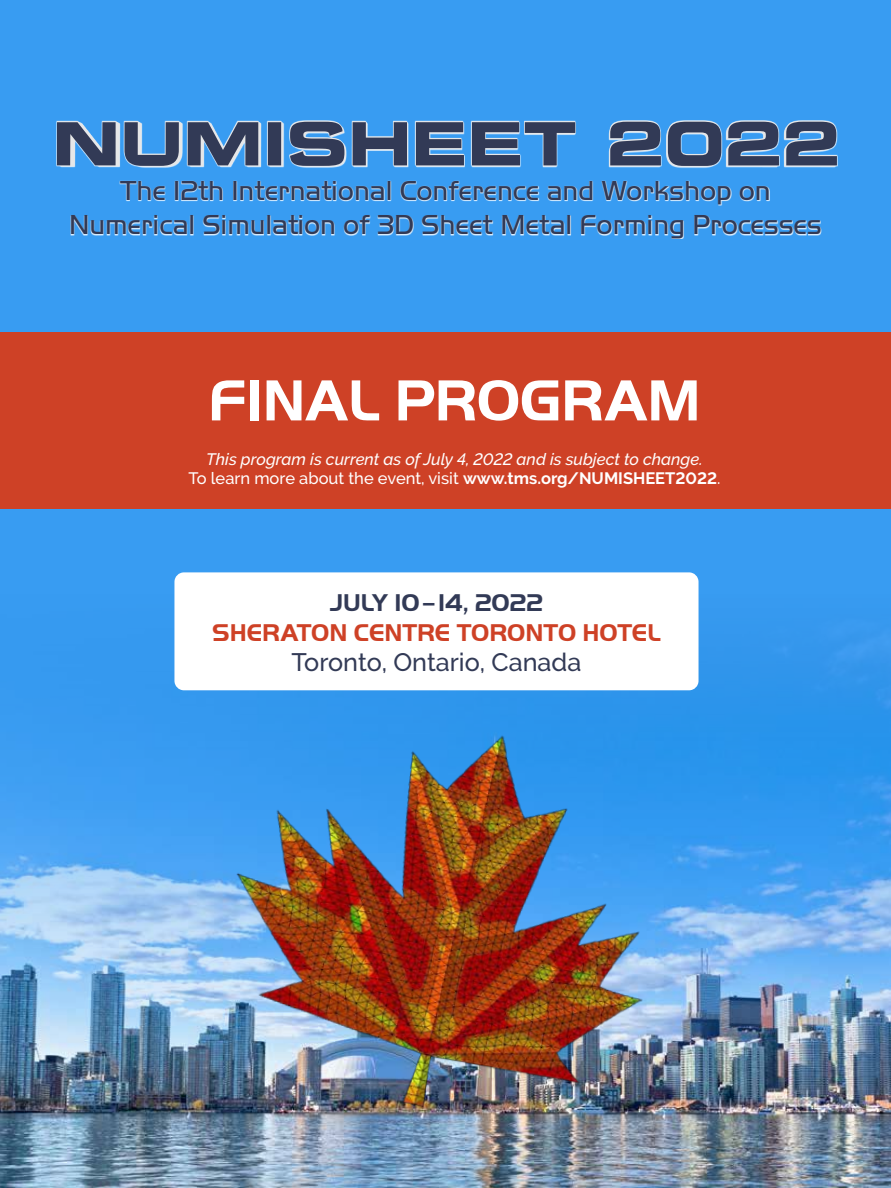
<style>
.page{position:relative;width:891px;height:1188px;background:#389cf2}
.page>*{position:absolute;margin:0;border:0;box-sizing:border-box;transform-origin:0 0}
.t1{font:700 60px "Handel Got D";letter-spacing:-.005em;color:#fff}
.t2{font:300 28.5px/34.2px "Handel Got D";color:#323a56;text-align:center}
.t3{font:700 25.2px "Handel Got D";color:#ce4126}
.t4{font:500 25.2px "Raleway";color:#323a56}
.t5{font:700 25.2px "Handel Got D";color:#323a56}
.t6{font:italic 500 16.5px/19.8px "Raleway";color:#fff;text-align:center}
.s1{font-style:normal}
.s2{font-weight:700;font-style:normal}
</style>
<div class="page">
<img style="left:0;top:681px;width:891px;height:507px">
<div style="left:56px;top:120px;width:781px;height:119px;background:#fff;opacity:.8"></div>
<svg style="left:267px;top:121px;width:16px;height:45px"></svg>
<svg style="left:57px;top:121px;width:204px;height:46px"></svg>
<div style="left:268px;top:122px;width:13px;height:43px;background:#323a56"></div>
<svg style="left:290px;top:121px;width:56px;height:46px;background:#51688a"></svg>
<svg style="left:352px;top:121px;width:56px;height:45px"></svg>
<svg style="left:415px;top:121px;width:49px;height:45px;background:#4f6282"></svg>
<svg style="left:471px;top:121px;width:104px;height:45px"></svg>
<svg style="left:609px;top:121px;width:228px;height:46px"></svg>
<img style="left:195px;top:690px;width:504px;height:467px">
<div style="left:0;top:332px;width:891px;height:177px;background:#ce4126"></div>
<div style="left:174px;top:572px;width:525px;height:118px;background:#fff;border-radius:9px"></div>
<h2 class="t2" style="left:69px;top:174px;width:754px">The 12th International Conference and Workshop on<br>Numerical Simulation of 3D Sheet Metal Forming Processes</h2>
<h1 class="t1" style="left:208px;top:367px;width:494px">FINAL PROGRAM</h1>
<p class="t6" style="left:189px;top:449px;width:533px">This program is current as of July 4, 2022 and is subject to change.<br><span class="s1">To learn more about the event, visit</span> <span class="s2">www.tms.org/NUMISHEET2022</span><span class="s1">.</span></p>
<h3 class="t5" style="left:330px;top:588px;width:215px">JULY 10–14, 2022</h3>
<h3 class="t3" style="left:212px;top:618px;width:450px">SHERATON CENTRE TORONTO HOTEL</h3>
<h3 class="t4" style="left:292px;top:648px;width:291px">Toronto, Ontario, Canada</h3>
</div>
